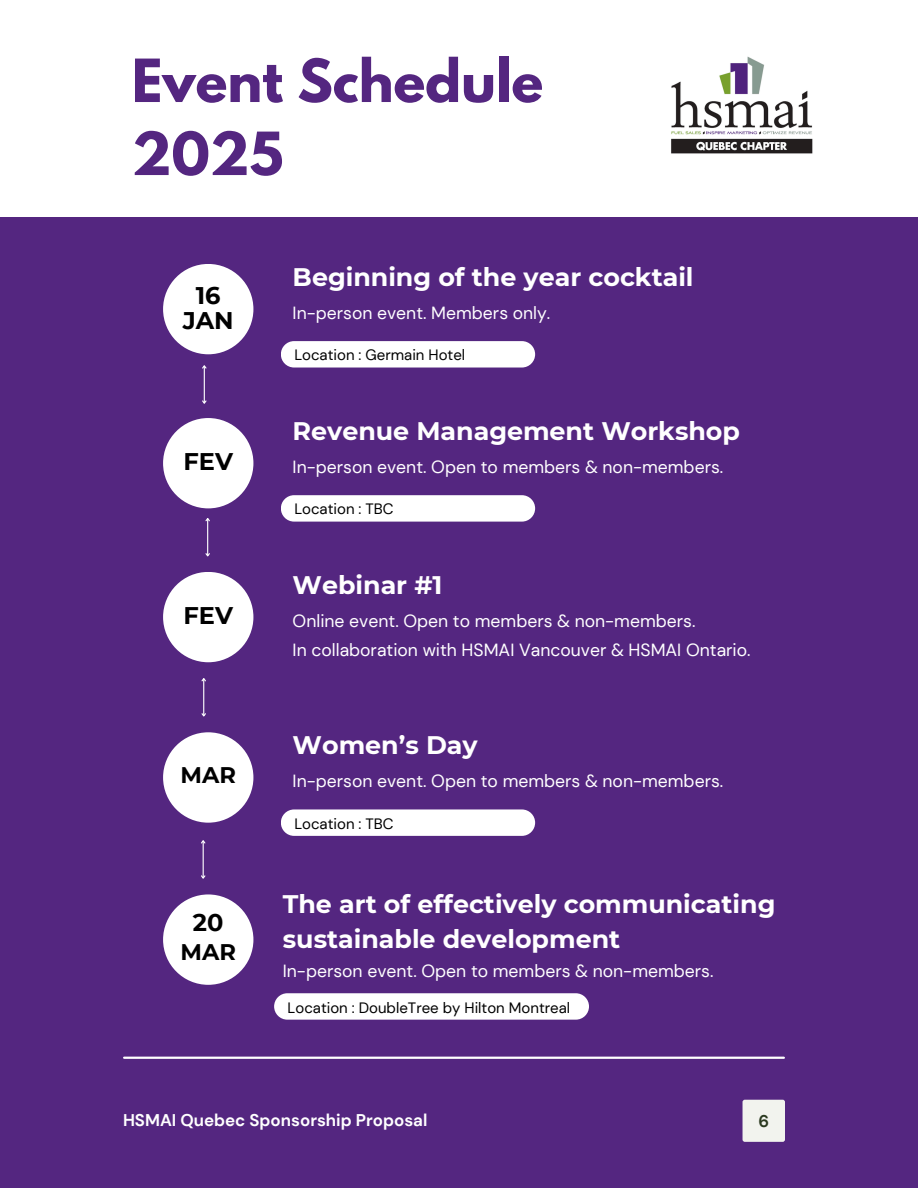
<style>
.page{position:relative;width:918px;height:1188px;background:#542680}
.page>*{position:absolute;margin:0;border:0;box-sizing:border-box;transform-origin:0 0}
.t1{font:700 52.65px/73.1px "League Spartan";color:#542680}
.t2{font:700 25.35px/35.2px "Montserrat";color:#fff}
.t3{font:700 24px "Montserrat";color:#000}
.t4{font:700 22.5px "Montserrat";color:#000}
.t5{font:17.55px "DM Sans";color:#fff}
.t6{font:700 16.95px "DM Sans";color:#fff}
.t7{font:700 16.95px "DM Sans";color:#2b391f}
.t8{font:15px "DM Sans";color:#000}
</style>
<div class="page">
<div style="left:743px;top:1100px;width:42px;height:42px;background:#f2f3ee;border-radius:2px"></div>
<hr style="left:124px;top:1057px;width:660px;height:2px;background:#fff">
<hr style="left:204px;top:366px;width:1px;height:37px;background:#fff">
<svg style="left:202px;top:399px;width:5px;height:5px"></svg>
<svg style="left:202px;top:365px;width:5px;height:5px"></svg>
<div style="left:163px;top:264px;width:90px;height:90px;background:#fff;border-radius:50%"></div>
<div style="left:281px;top:341px;width:254px;height:27px;background:#fff;border-radius:13px"></div>
<div style="left:163px;top:572px;width:90px;height:90px;background:#fff;border-radius:50%"></div>
<div style="left:163px;top:732px;width:90px;height:91px;background:#fff;border-radius:50%"></div>
<div style="left:281px;top:809px;width:254px;height:27px;background:#fff;border-radius:13px"></div>
<div style="left:163px;top:894px;width:90px;height:91px;background:#fff;border-radius:50%"></div>
<div style="left:274px;top:993px;width:315px;height:27px;background:#fff;border-radius:13px"></div>
<div style="left:163px;top:418px;width:90px;height:90px;background:#fff;border-radius:50%"></div>
<div style="left:281px;top:495px;width:254px;height:27px;background:#fff;border-radius:13px"></div>
<hr style="left:207px;top:519px;width:1px;height:37px;background:#fff">
<svg style="left:205px;top:552px;width:5px;height:5px"></svg>
<svg style="left:205px;top:518px;width:5px;height:4px"></svg>
<hr style="left:203px;top:679px;width:1px;height:37px;background:#fff">
<svg style="left:201px;top:712px;width:5px;height:5px"></svg>
<svg style="left:201px;top:678px;width:5px;height:4px"></svg>
<hr style="left:203px;top:841px;width:1px;height:37px;background:#fff">
<svg style="left:201px;top:874px;width:5px;height:5px"></svg>
<svg style="left:201px;top:840px;width:5px;height:5px"></svg>
<div style="left:0;top:0;width:918px;height:217px;background:#fff"></div>
<img style="left:671px;top:56px;width:142px;height:98px">
<h4 class="t1" style="left:132px;top:51px;width:413px">Event Schedule<br>2025</h4>
<h4 class="t3" style="left:196px;top:281px;width:26px">16</h4>
<h3 class="t3" style="left:183px;top:306px;width:52px">JAN</h3>
<h3 class="t3" style="left:184px;top:447px;width:51px">FEV</h3>
<p class="t2" style="left:293px;top:259px;width:402px">Beginning of the year cocktail</p>
<h6 class="t5" style="left:293px;top:302px;width:259px">In-person event. Members only.</h6>
<p class="t8" style="left:294px;top:345px;width:172px">Location : Germain Hotel</p>
<h6 class="t2" style="left:293px;top:413px;width:449px">Revenue Management Workshop</h6>
<p class="t5" style="left:293px;top:456px;width:432px">In-person event. Open to members &amp; non-members.</p>
<h2 class="t8" style="left:294px;top:500px;width:101px">Location : TBC</h2>
<h1 class="t2" style="left:293px;top:567px;width:151px">Webinar #1</h1>
<p class="t3" style="left:184px;top:601px;width:51px">FEV</p>
<p class="t5" style="left:293px;top:610px;width:404px">Online event. Open to members &amp; non-members.</p>
<h2 class="t5" style="left:293px;top:639px;width:459px">In collaboration with HSMAI Vancouver &amp; HSMAI Ontario.</h2>
<h2 class="t4" style="left:181px;top:761px;width:57px">MAR</h2>
<p class="t3" style="left:193px;top:908px;width:32px">20</p>
<h5 class="t4" style="left:181px;top:938px;width:57px">MAR</h5>
<h3 class="t2" style="left:293px;top:728px;width:187px">Women’s Day</h3>
<h6 class="t5" style="left:293px;top:770px;width:432px">In-person event. Open to members &amp; non-members.</h6>
<p class="t8" style="left:294px;top:814px;width:101px">Location : TBC</p>
<p class="t2" style="left:283px;top:886px;width:494px">The art of effectively communicating sustainable development</p>
<h6 class="t5" style="left:283px;top:959px;width:432px">In-person event. Open to members &amp; non-members.</h6>
<h3 class="t8" style="left:288px;top:998px;width:284px">Location : DoubleTree by Hilton Montreal</h3>
<h6 class="t6" style="left:123px;top:1109px;width:306px">HSMAI Quebec Sponsorship Proposal</h6>
<h3 class="t7" style="left:758px;top:1110px;width:12px">6</h3>
</div>
